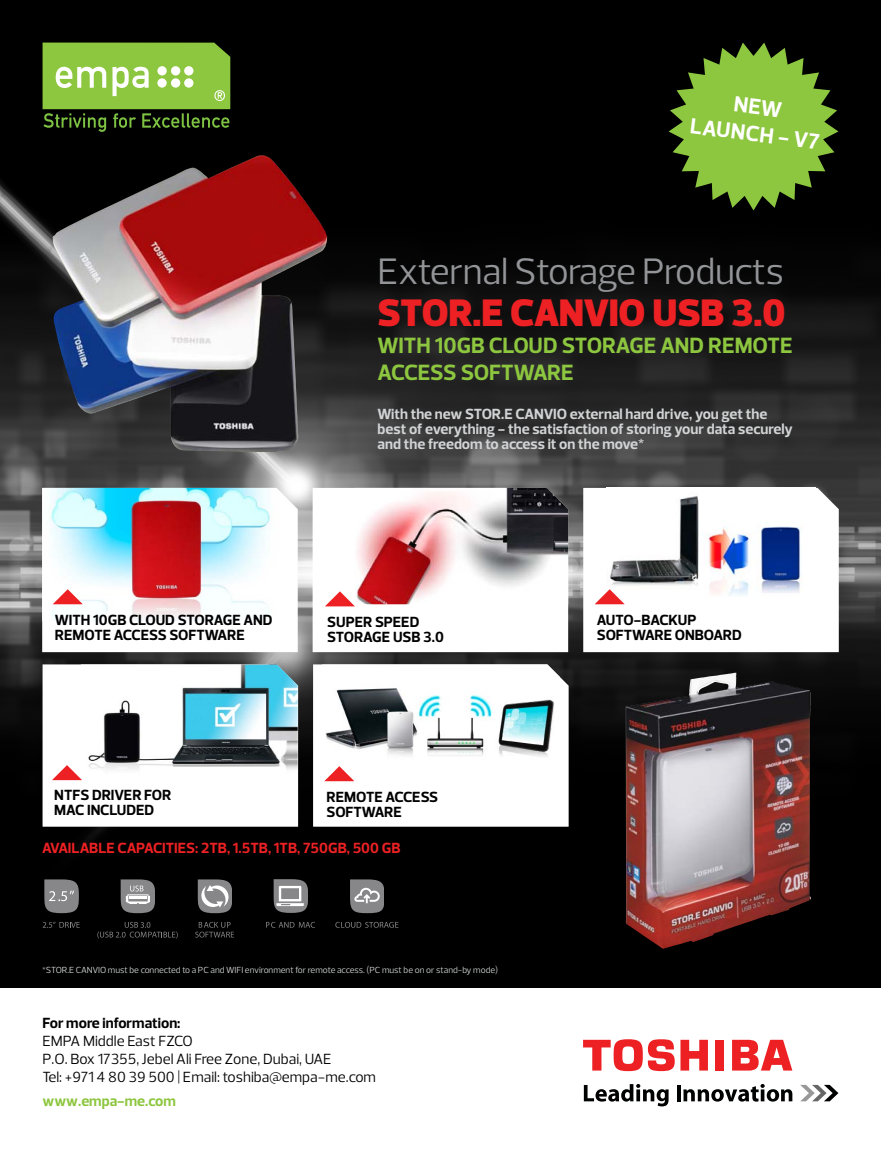
<style>
.page{position:relative;width:881px;height:1149px;background:#fff}
.page>*{position:absolute;margin:0;border:0;box-sizing:border-box;transform-origin:0 0}
.t1{font:900 39px "Prelo";letter-spacing:-.01em;color:#ed2124}
.t2{font:37.5px "Prelo";letter-spacing:-.01em;color:#939598}
.t3{font:700 22.5px/27px "Prelo";letter-spacing:-.01em;color:#8dc63f}
.t4{font:700 22.2px "Prelo";color:#fff}
.t5{font:700 15px/15px "Prelo";letter-spacing:-.01em;color:#000}
.t6{font:700 15px/15px "Prelo";color:#d1d3d4}
.t7{font:15px/18px "Prelo";color:#000}
.t8{font:700 15px "Prelo";color:#ed2124}
.t9{font:700 15px "Prelo";color:#8dc63f}
.t10{font:9px "Prelo";color:#d1d3d4}
</style>
<div class="page">
<img style="left:0;top:0;width:880px;height:986px">
<svg style="left:43px;top:43px;width:187px;height:89px;background:#78a142"></svg>
<svg style="left:42px;top:487px;width:255px;height:165px"></svg>
<img style="left:42px;top:487px;width:245px;height:134px">
<svg style="left:43px;top:664px;width:255px;height:162px"></svg>
<img style="left:81px;top:664px;width:216px;height:111px">
<svg style="left:312px;top:487px;width:256px;height:165px"></svg>
<img style="left:355px;top:487px;width:213px;height:117px">
<svg style="left:313px;top:664px;width:255px;height:162px"></svg>
<img style="left:322px;top:664px;width:237px;height:110px">
<svg style="left:583px;top:487px;width:255px;height:165px"></svg>
<img style="left:606px;top:487px;width:208px;height:109px">
<svg style="left:800px;top:1084px;width:38px;height:16px"></svg>
<svg style="left:583px;top:1084px;width:85px;height:22px"></svg>
<svg style="left:677px;top:1085px;width:3px;height:15px"></svg>
<svg style="left:683px;top:1084px;width:109px;height:17px"></svg>
<div style="left:715px;top:1039px;width:9px;height:31px;background:#ed2124"></div>
<svg style="left:680px;top:1039px;width:27px;height:31px"></svg>
<svg style="left:732px;top:1039px;width:60px;height:31px"></svg>
<svg style="left:583px;top:1039px;width:91px;height:32px"></svg>
<img style="left:53px;top:155px;width:274px;height:297px">
<svg style="left:53px;top:589px;width:30px;height:15px"></svg>
<svg style="left:52px;top:764px;width:30px;height:15px"></svg>
<svg style="left:324px;top:766px;width:30px;height:15px"></svg>
<svg style="left:325px;top:591px;width:30px;height:15px"></svg>
<svg style="left:594px;top:589px;width:30px;height:15px"></svg>
<div style="left:671px;top:46px;width:184px;height:182px;background:#000"></div>
<svg style="left:97px;top:921px;width:81px;height:17px"></svg>
<svg style="left:43px;top:921px;width:37px;height:6px"></svg>
<svg style="left:44px;top:879px;width:34px;height:33px"></svg>
<svg style="left:121px;top:879px;width:33px;height:33px"></svg>
<svg style="left:195px;top:921px;width:39px;height:16px"></svg>
<svg style="left:198px;top:879px;width:33px;height:33px"></svg>
<svg style="left:266px;top:921px;width:49px;height:6px"></svg>
<svg style="left:273px;top:879px;width:34px;height:33px"></svg>
<svg style="left:335px;top:921px;width:63px;height:6px"></svg>
<svg style="left:350px;top:879px;width:33px;height:33px"></svg>
<img style="left:625px;top:672px;width:185px;height:276px">
<svg style="left:668px;top:43px;width:170px;height:167px"></svg>
<h3 class="t4" style="left:691px;top:112px;width:26px;rotate:7deg">Launch</h3>
<h2 class="t2" style="left:377px;top:248px;width:407px">External Storage Products</h2>
<h1 class="t1" style="left:377px;top:288px;width:409px">STOR.E CANVIO USB 3.0</h1>
<h3 class="t3" style="left:377px;top:331px;width:416px">WITH 10GB CLOUD STORAGE AND REMOTE<br>ACCESS SOFTWARE</h3>
<p class="t6" style="left:377px;top:406px;width:417px">With the new STOR.E CANVIO external hard drive, you get the best of everything - the satisfaction of storing your data securely and the freedom to access it on the move*</p>
<p class="t5" style="left:55px;top:612px;width:219px">WITH 10GB CLOUD STORAGE AND<br>REMOTE ACCESS SOFTWARE</p>
<p class="t5" style="left:327px;top:614px;width:118px">SUPER SPEED<br>STORAGE USB 3.0</p>
<p class="t5" style="left:596px;top:612px;width:146px">AUTO-BACKUP<br>SOFTWARE ONBOARD</p>
<p class="t5" style="left:54px;top:787px;width:118px">NTFS DRIVER FOR<br>MAC INCLUDED</p>
<p class="t5" style="left:326px;top:789px;width:113px">REMOTE ACCESS<br>SOFTWARE</p>
<p class="t8" style="left:42px;top:838px;width:359px">AVAILABLE CAPACITIES: 2TB, 1.5TB, 1TB, 750GB, 500 GB</p>
<p class="t10" style="left:42px;top:964px;width:457px">*STOR.E CANVIO must be connected to a PC and WIFI environment for remote access. (PC must be on or stand-by mode)</p>
<p class="t5" style="left:43px;top:1015px;width:139px">For more information:</p>
<p class="t7" style="left:43px;top:1032px;width:335px">EMPA Middle East FZCO<br>P.O. Box 17355, Jebel Ali Free Zone, Dubai, UAE<br>Tel: +971 4 80 39 500 | Email: toshiba@empa-me.com</p>
<p class="t9" style="left:43px;top:1091px;width:135px">www.empa-me.com</p>
</div>
